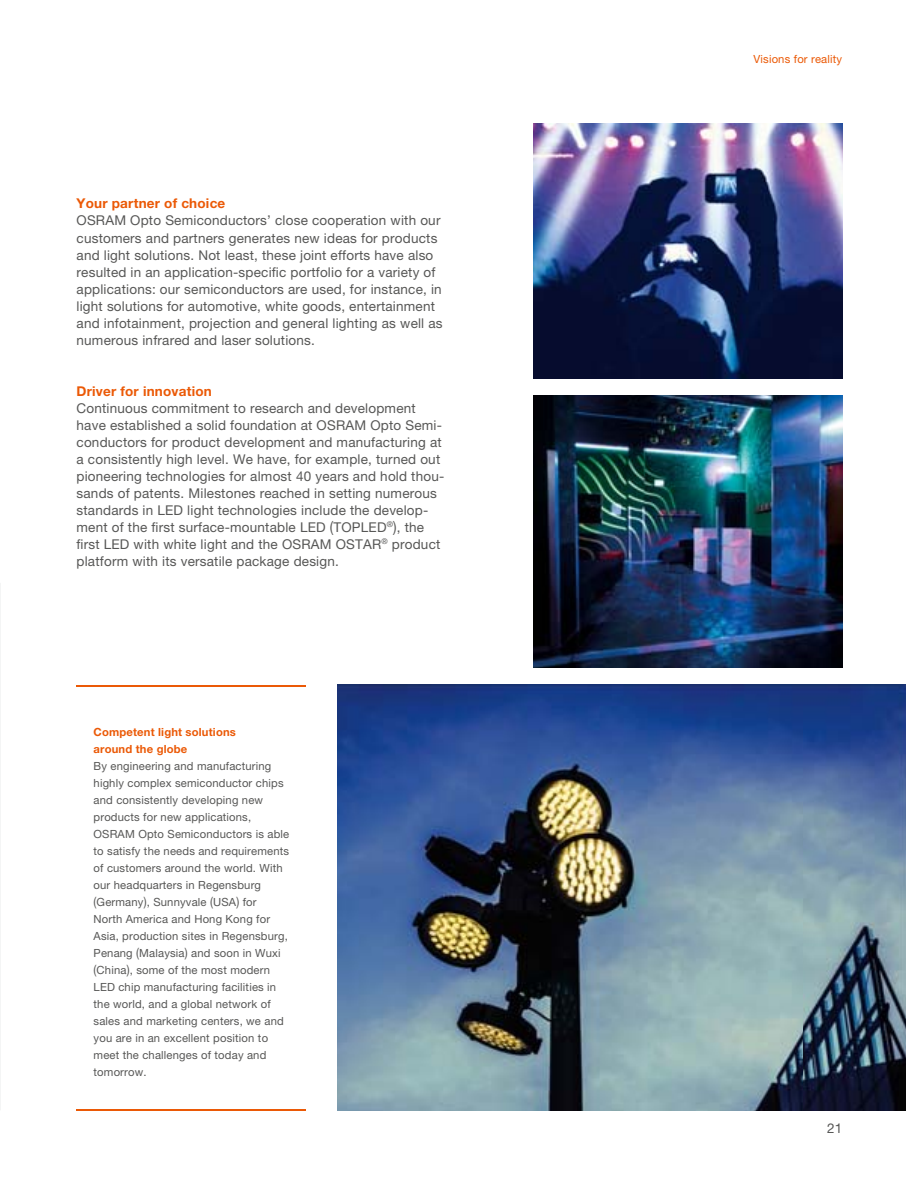
<style>
.page{position:relative;width:906px;height:1187px;background:#fff}
.page>*{position:absolute;margin:0;border:0;box-sizing:border-box;transform-origin:0 0}
.t1{font:13.5px/17px "Helvetica Neue LT Pro";letter-spacing:.015em;color:#575756}
.t2{font:700 13.5px "Helvetica Neue LT Pro";letter-spacing:.015em;color:#eb5906}
.t3{font:11.25px/17px "Helvetica Neue LT Pro";letter-spacing:.015em;color:#575756}
.t4{font:700 11.25px/17px "Helvetica Neue LT Pro";letter-spacing:.015em;color:#eb5906}
.t5{font:11.25px "Helvetica Neue LT Pro";letter-spacing:.015em;color:#eb5906}
.s1{font-size:15.15px}
.s2{font-size:12.6px}
</style>
<div class="page">
<img style="left:337px;top:685px;width:569px;height:425px">
<img style="left:533px;top:395px;width:309px;height:273px">
<img style="left:533px;top:123px;width:309px;height:255px">
<hr style="left:77px;top:685px;width:229px;height:1px;background:#eb5906">
<hr style="left:77px;top:1109px;width:229px;height:2px;background:#eb5906">
<p class="t2" style="left:77px;top:199px;width:150px">Your partner of choice</p>
<p class="t1" style="left:77px;top:213px;width:367px">OSRAM Opto Semiconductors’ close cooperation with our customers and partners generates new ideas for products and light solutions. Not least, these joint efforts have also resulted in an application-specific portfolio for a variety of applications: our semiconductors are used, for instance, in light solutions for automotive, white goods, entertainment and infotainment, projection and general lighting as well as numerous infrared and laser solutions.</p>
<p class="t2" style="left:77px;top:386px;width:137px">Driver for innovation</p>
<p class="t1" style="left:77px;top:401px;width:369px">Continuous commitment to research and development have established a solid foundation at OSRAM Opto Semi&shy;conductors for product development and manufacturing at a consistently high level. We have, for example, turned out pioneering technologies for almost 40 years and hold thou&shy;sands of patents. Milestones reached in setting numerous standards in LED light technologies include the develop&shy;ment of the first surface-mountable LED <span class="s1">(</span>TOPLED<sup>®</sup><span class="s1">)</span>, the first LED with white light and the OSRAM OSTAR<sup>®</sup> product platform with its versatile package design.</p>
<p class="t4" style="left:94px;top:724px;width:144px">Competent light solutions around the globe</p>
<p class="t3" style="left:94px;top:758px;width:197px">By engineering and manufacturing highly complex semiconductor chips and consistently developing new products for new applications,<br>OSRAM Opto Semiconductors is able to satisfy the needs and requirements of customers around the world. With our headquarters in Regensburg <span class="s2">(</span>Germany<span class="s2">)</span>, Sunnyvale <span class="s2">(</span>USA<span class="s2">)</span> for<br>North America and Hong Kong for<br>Asia, production sites in Regensburg,<br>Penang <span class="s2">(</span>Malaysia<span class="s2">)</span> and soon in Wuxi <span class="s2">(</span>China<span class="s2">)</span>, some of the most modern<br>LED chip manufacturing facilities in the world, and a global network of sales and marketing centers, we and you are in an excellent position to meet the challenges of today and tomorrow.</p>
<p class="t5" style="left:753px;top:55px;width:90px">Visions for reality</p>
<p class="t1" style="left:827px;top:1120px;width:16px">21</p>
</div>
